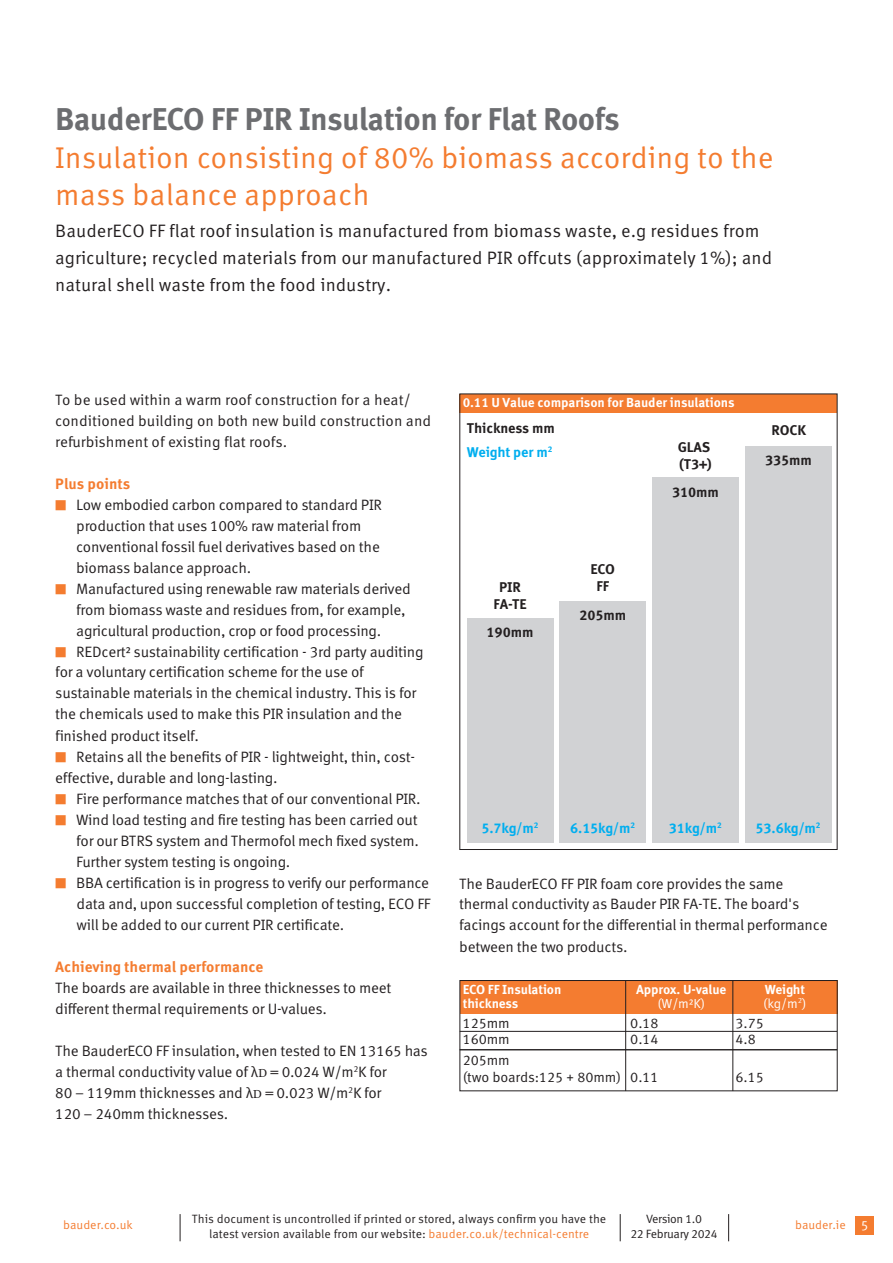
<style>
.page{position:relative;width:893px;height:1263px;background:#fff}
.page>*{position:absolute;margin:0;border:0;box-sizing:border-box;transform-origin:0 0}
.t1{font:700 31.5px "Meta Correspondence Pro";letter-spacing:-.02em;color:#6c6d70}
.t2{font:30px/37.5px "Meta Correspondence Pro";color:#f47c30}
.t3{font:18px/27.3px "Meta Correspondence Pro";color:#231f20}
.t4{font:15px/21px "Meta Correspondence Pro";letter-spacing:-.02em;color:#231f20}
.t5{font:15px/21px "Meta Correspondence Pro";color:#231f20}
.t6{font:700 15px "Meta Correspondence Pro";color:#f47c30}
.t7{font:700 14.1px/17px "Meta Correspondence Pro";letter-spacing:-.01em;color:#231f20;text-align:center}
.t8{font:14.1px/17px "Meta Correspondence Pro";letter-spacing:-.01em;color:#231f20}
.t9{font:700 14.1px "Meta Correspondence Pro";letter-spacing:-.01em;color:#00aeef}
.t10{font:13.5px "Meta Correspondence Pro";color:#fff}
.t11{font:700 13.05px/14.1px "Meta Correspondence Pro";letter-spacing:-.01em;color:#fff}
.t12{font:13.05px "Meta Correspondence Pro";color:#fff}
.t13{font:12px/14.4px "Meta Correspondence Pro";letter-spacing:-.005em;color:#231f20;text-align:center}
.t14{font:12px/14.4px "Meta Correspondence Pro";letter-spacing:-.03em;color:#231f20;text-align:center}
.t15{font:12px "Meta Correspondence Pro";color:#f47c30}
.s1{font-size:13.5px;color:#f47c30}
.s2{font-family:"Marion";font-size:12px}
.s3{color:#00aeef}
.s4{font-weight:400}
.s5{color:#f47c30}
</style>
<div class="page">
<svg style="left:620px;top:1214px;width:1px;height:27px"></svg>
<svg style="left:180px;top:1214px;width:1px;height:27px"></svg>
<svg style="left:728px;top:1214px;width:1px;height:27px"></svg>
<div style="left:855px;top:1216px;width:19px;height:19px;background:#f47c30"></div>
<div style="left:460px;top:980px;width:377px;height:33px;background:#f47c30"></div>
<div style="left:460px;top:394px;width:377px;height:18px;background:#f47c30"></div>
<hr style="left:460px;top:1049px;width:377px;height:1px;background:#231f20">
<hr style="left:460px;top:1031px;width:377px;height:1px;background:#231f20">
<hr style="left:625px;top:980px;width:1px;height:111px;background:#231f20">
<hr style="left:733px;top:980px;width:1px;height:111px;background:#231f20">
<div style="left:459px;top:980px;width:379px;height:111px;border:1px solid #231f20"></div>
<div style="left:467px;top:618px;width:86px;height:225px;background:#d1d2d4"></div>
<div style="left:560px;top:601px;width:86px;height:242px;background:#d1d2d4"></div>
<div style="left:652px;top:477px;width:87px;height:366px;background:#d1d2d4"></div>
<div style="left:745px;top:446px;width:86px;height:397px;background:#d1d2d4"></div>
<h1 class="t1" style="left:55px;top:95px;width:566px">BauderECO FF PIR Insulation for Flat Roofs</h1>
<h2 class="t2" style="left:55px;top:137px;width:720px">Insulation consisting of 80% biomass according to the mass balance approach</h2>
<p class="t3" style="left:55px;top:215px;width:718px">BauderECO FF flat roof insulation is manufactured from biomass waste, e.g residues from agriculture; recycled materials from our manufactured PIR offcuts (approximately 1%); and natural shell waste from the food industry.</p>
<p class="t5" style="left:55px;top:388px;width:377px">To be used within a warm roof construction for a heat/ conditioned building on both new build construction and refurbishment of existing flat roofs.</p>
<p class="t6" style="left:55px;top:472px;width:77px">Plus points</p>
<p class="t4" style="left:76px;top:493px;width:307px;text-indent:-21px"><span class="s1">■</span> Low embodied carbon compared to standard PIR production that uses 100% raw material from conventional fossil fuel derivatives based on the biomass balance approach.</p>
<p class="t4" style="left:76px;top:577px;width:336px;text-indent:-21px"><span class="s1">■</span> Manufactured using renewable raw materials derived from biomass waste and residues from, for example, agricultural production, crop or food processing.</p>
<p class="t4" style="left:55px;top:640px;width:370px"><span class="s1">■</span> REDcert² sustainability certification - 3rd party auditing for a voluntary certification scheme for the use of sustainable materials in the chemical industry. This is for the chemicals used to make this PIR insulation and the finished product itself.</p>
<p class="t4" style="left:55px;top:745px;width:361px"><span class="s1">■</span> Retains all the benefits of PIR - lightweight, thin, cost&shy;effective, durable and long-lasting.</p>
<p class="t4" style="left:55px;top:787px;width:367px"><span class="s1">■</span> Fire performance matches that of our conventional PIR.</p>
<p class="t4" style="left:76px;top:808px;width:344px;text-align:justify;text-indent:-21px"><span class="s1">■</span> Wind load testing and fire testing has been carried out for our BTRS system and Thermofol mech fixed system.<br>Further system testing is ongoing.</p>
<p class="t4" style="left:77px;top:871px;width:355px;text-align:justify;text-indent:-21px"><span class="s1">■</span> BBA certification is in progress to verify our performance data and, upon successful completion of testing, ECO FF will be added to our current PIR certificate.</p>
<p class="t6" style="left:55px;top:955px;width:210px">Achieving thermal performance</p>
<p class="t4" style="left:55px;top:976px;width:338px">The boards are available in three thicknesses to meet different thermal requirements or U-values.</p>
<p class="t4" style="left:55px;top:1039px;width:374px">The BauderECO FF insulation, when tested to EN 13165 has a thermal conductivity value of λ<span class="s2">D</span> = 0.024 W/m<sup>2</sup>K for<br>80 – 119mm thicknesses and λ<span class="s2">D</span> = 0.023 W/m<sup>2</sup>K for<br>120 – 240mm thicknesses.</p>
<p class="t11" style="left:463px;top:395px;width:273px">0.11 U Value comparison for Bauder insulations</p>
<p class="t7" style="left:467px;top:415px;width:89px;line-height:24.5px;text-align:left">Thickness mm<br><span class="s3">Weight per m</span><sup>2</sup></p>
<p class="t7" style="left:494px;top:577px;width:35px">PIR<br>FA-TE</p>
<p class="t7" style="left:487px;top:623px;width:48px">190mm</p>
<p class="t7" style="left:591px;top:560px;width:26px">ECO<br>FF</p>
<p class="t7" style="left:579px;top:606px;width:48px">205mm</p>
<p class="t7" style="left:678px;top:437px;width:36px;text-align:left">GLAS (T3+)</p>
<p class="t7" style="left:672px;top:482px;width:48px">310mm</p>
<p class="t7" style="left:765px;top:415px;width:48px;line-height:29.7px">ROCK<br>335mm</p>
<p class="t9" style="left:481px;top:817px;width:59px">5.7kg/m<sup>2</sup></p>
<p class="t9" style="left:570px;top:817px;width:67px">6.15kg/m<sup>2</sup></p>
<p class="t9" style="left:669px;top:817px;width:55px">31kg/m<sup>2</sup></p>
<p class="t9" style="left:755px;top:817px;width:67px">53.6kg/m<sup>2</sup></p>
<p class="t4" style="left:459px;top:872px;width:370px">The BauderECO FF PIR foam core provides the same thermal conductivity as Bauder PIR FA-TE. The board's facings account for the differential in thermal performance between the two products.</p>
<p class="t11" style="left:463px;top:981px;width:100px">ECO FF Insulation thickness</p>
<p class="t8" style="left:463px;top:1013px;width:49px">125mm<br>160mm</p>
<p class="t8" style="left:463px;top:1050px;width:160px">205mm<br>(two boards:125 + 80mm)</p>
<p class="t11" style="left:636px;top:981px;width:92px">Approx. U-value</p>
<p class="t12" style="left:657px;top:993px;width:49px">(W/m²K)</p>
<p class="t8" style="left:630px;top:1013px;width:30px">0.18<br>0.14</p>
<p class="t8" style="left:630px;top:1067px;width:30px">0.11</p>
<p class="t11" style="left:763px;top:981px;width:45px">Weight <span class="s4">(kg/m</span><sup>2</sup><span class="s4">)</span></p>
<p class="t8" style="left:735px;top:1013px;width:30px">3.75<br>4.8</p>
<p class="t8" style="left:735px;top:1067px;width:30px">6.15</p>
<p class="t13" style="left:192px;top:1211px;width:416px">This document is uncontrolled if printed or stored, always confirm you have the latest version available from our website: <span class="s5">bauder.co.uk/technical-centre</span></p>
<p class="t14" style="left:630px;top:1211px;width:89px">Version 1.0<br>22 February 2024</p>
<p class="t10" style="left:861px;top:1214px;width:9px">5</p>
<p class="t15" style="left:63px;top:1215px;width:71px">bauder.co.uk</p>
<p class="t15" style="left:795px;top:1215px;width:52px">bauder.ie</p>
</div>
